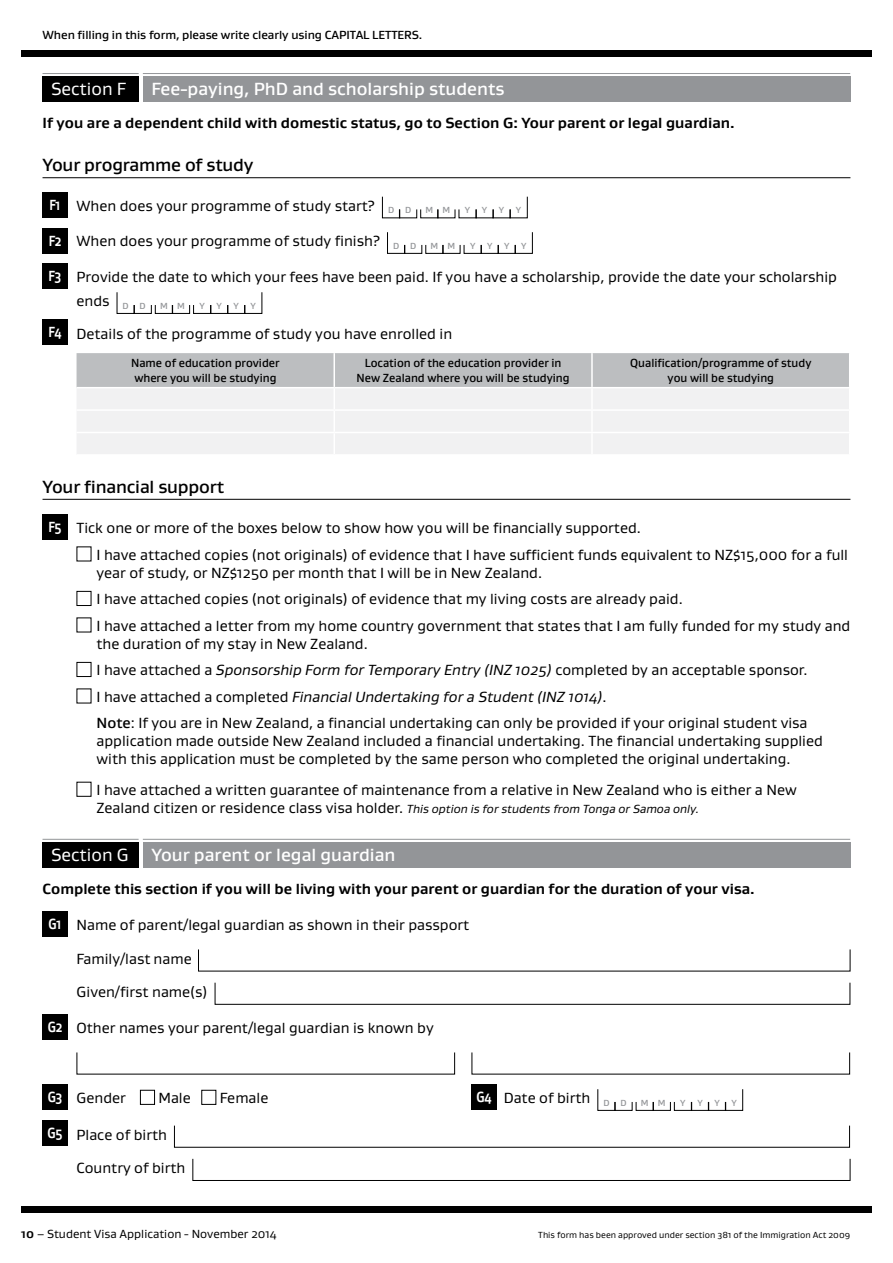
<style>
.page{position:relative;width:893px;height:1263px;background:#fff}
.page>*{position:absolute;margin:0;border:0;box-sizing:border-box;transform-origin:0 0}
.t1{font:500 18px "Gustan";color:#fff}
.t2{font:500 18px "Gustan";letter-spacing:-.01em;color:#000}
.t3{font:18px "Gustan";color:#fff}
.t4{font:15px/26.5px "Gustan";color:#000}
.t5{font:700 15px "Gustan";color:#000}
.t6{font:700 15px "Gustan";color:#fff;scale:.8 1}
.t7{font:500 12px/14.4px "Gustan";color:#000;text-align:center;scale:.95 1}
.t8{font:italic 12px "Gustan";color:#000}
.t9{font:500 12px "Gustan";color:#000}
.t10{font:12px "Gustan";color:#000}
.t11{font:9px "Gustan";color:#000}
.t12{font:500 9px "Gustan";color:#939598}
.s1{font-weight:700;color:#fff}
.s2{font-style:italic}
.s3{font-weight:500}
.s4{font-style:normal;font-size:15px}
.s5{font-weight:700}
</style>
<div class="page">
<div style="left:21px;top:50px;width:851px;height:7px;background:#000"></div>
<div style="left:21px;top:1206px;width:851px;height:7px;background:#000"></div>
<hr style="left:43px;top:177px;width:807px;height:1px;background:#000">
<hr style="left:43px;top:499px;width:807px;height:1px;background:#000">
<div style="left:43px;top:77px;width:96px;height:25px;background:#000"></div>
<hr style="left:43px;top:73px;width:96px;height:1px;background:#939598">
<div style="left:143px;top:77px;width:707px;height:25px;background:#939598"></div>
<hr style="left:143px;top:73px;width:707px;height:1px;background:#939598">
<div style="left:43px;top:193px;width:25px;height:25px;background:#000"></div>
<svg style="left:382px;top:196px;width:146px;height:23px"></svg>
<div style="left:43px;top:228px;width:25px;height:25px;background:#000"></div>
<svg style="left:387px;top:232px;width:146px;height:22px"></svg>
<div style="left:43px;top:264px;width:25px;height:25px;background:#000"></div>
<svg style="left:116px;top:292px;width:147px;height:22px"></svg>
<div style="left:43px;top:320px;width:25px;height:25px;background:#000"></div>
<svg style="left:77px;top:353px;width:772px;height:101px"></svg>
<div style="left:43px;top:514px;width:25px;height:25px;background:#000"></div>
<div style="left:77px;top:591px;width:14px;height:15px;border:1px solid #000"></div>
<div style="left:77px;top:662px;width:14px;height:15px;border:1px solid #000"></div>
<div style="left:77px;top:782px;width:14px;height:15px;border:1px solid #000"></div>
<div style="left:43px;top:842px;width:96px;height:25px;background:#000"></div>
<hr style="left:43px;top:839px;width:96px;height:1px;background:#939598">
<div style="left:143px;top:842px;width:707px;height:25px;background:#939598"></div>
<hr style="left:143px;top:839px;width:707px;height:1px;background:#939598">
<div style="left:43px;top:911px;width:25px;height:25px;background:#000"></div>
<svg style="left:198px;top:949px;width:653px;height:23px"></svg>
<svg style="left:214px;top:982px;width:637px;height:23px"></svg>
<div style="left:43px;top:1014px;width:25px;height:25px;background:#000"></div>
<svg style="left:76px;top:1052px;width:379px;height:23px"></svg>
<svg style="left:471px;top:1052px;width:379px;height:23px"></svg>
<div style="left:43px;top:1084px;width:25px;height:25px;background:#000"></div>
<div style="left:140px;top:1090px;width:15px;height:15px;border:1px solid #000"></div>
<div style="left:201px;top:1090px;width:15px;height:15px;border:1px solid #000"></div>
<div style="left:472px;top:1084px;width:25px;height:25px;background:#000"></div>
<svg style="left:597px;top:1089px;width:146px;height:22px"></svg>
<div style="left:43px;top:1121px;width:25px;height:25px;background:#000"></div>
<svg style="left:174px;top:1125px;width:676px;height:23px"></svg>
<svg style="left:192px;top:1158px;width:659px;height:23px"></svg>
<p class="t9" style="left:43px;top:27px;width:381px">When filling in this form, please write clearly using CAPITAL LETTERS.</p>
<p class="t3" style="left:51px;top:77px;width:77px">Section F</p>
<p class="t1" style="left:151px;top:77px;width:355px">Fee-paying, PhD and scholarship students</p>
<p class="t5" style="left:43px;top:113px;width:694px">If you are a dependent child with domestic status, go to Section G: Your parent or legal guardian.</p>
<p class="t2" style="left:43px;top:153px;width:213px">Your programme of study</p>
<p class="t4" style="left:50px;top:192px;width:363px"><span class="s1">F1</span> When does your programme of study start? <sub>D</sub> <sub>D</sub></p>
<p class="t12" style="left:425px;top:204px;width:26px">M M</p>
<p class="t12" style="left:465px;top:204px;width:7px">Y</p>
<p class="t12" style="left:482px;top:204px;width:7px">Y</p>
<p class="t12" style="left:499px;top:204px;width:7px">Y</p>
<p class="t12" style="left:516px;top:204px;width:7px">Y</p>
<p class="t4" style="left:49px;top:227px;width:369px"><span class="s1">F2</span> When does your programme of study finish? <sub>D</sub> <sub>D</sub></p>
<p class="t12" style="left:431px;top:240px;width:26px">M M</p>
<p class="t12" style="left:470px;top:240px;width:7px">Y</p>
<p class="t12" style="left:487px;top:240px;width:7px">Y</p>
<p class="t12" style="left:504px;top:240px;width:7px">Y</p>
<p class="t12" style="left:521px;top:240px;width:7px">Y</p>
<p class="t4" style="left:77px;top:264px;width:762px;line-height:24.6px;text-indent:-28px"><span class="s1">F3</span> Provide the date to which your fees have been paid. If you have a scholarship, provide the date your scholarship ends <sub>D</sub> <sub>D</sub></p>
<p class="t12" style="left:160px;top:300px;width:26px">M M</p>
<p class="t12" style="left:200px;top:300px;width:7px">Y</p>
<p class="t12" style="left:217px;top:300px;width:7px">Y</p>
<p class="t12" style="left:234px;top:300px;width:7px">Y</p>
<p class="t12" style="left:251px;top:300px;width:7px">Y</p>
<p class="t4" style="left:48px;top:320px;width:405px"><span class="s1">F4</span> Details of the programme of study you have enrolled in</p>
<p class="t7" style="left:131px;top:356px;width:158px;text-align:left">Name of education provider where you will be studying</p>
<p class="t7" style="left:357px;top:356px;width:226px">Location of the education provider in<br>New Zealand where you will be studying</p>
<p class="t7" style="left:630px;top:356px;width:192px">Qualification/programme of study you will be studying</p>
<p class="t2" style="left:43px;top:475px;width:183px">Your financial support</p>
<p class="t4" style="left:97px;top:514px;width:753px;text-indent:-48px"><span class="s1">F5</span> Tick one or more of the boxes below to show how you will be financially supported.<br>I have attached copies (not originals) of evidence that I have sufficient funds equivalent to NZ$15,000 for a full</p>
<p class="t4" style="left:97px;top:559px;width:755px">year of study, or NZ$1250 per month that I will be in New Zealand.<br>I have attached copies (not originals) of evidence that my living costs are already paid.<br>I have attached a letter from my home country government that states that I am fully funded for my study and</p>
<p class="t4" style="left:97px;top:630px;width:713px">the duration of my stay in New Zealand.<br>I have attached a <span class="s2">Sponsorship Form for Temporary Entry (INZ 1025)</span> completed by an acceptable sponsor.<br>I have attached a completed <span class="s2">Financial Undertaking for a Student (INZ 1014)</span>.<br><span class="s3">Note</span>: If you are in New Zealand, a financial undertaking can only be provided if your original student visa</p>
<p class="t4" style="left:97px;top:732px;width:728px;line-height:18px">application made outside New Zealand included a financial undertaking. The financial undertaking supplied with this application must be completed by the same person who completed the original undertaking.</p>
<p class="t4" style="left:97px;top:776px;width:702px">I have attached a written guarantee of maintenance from a relative in New Zealand who is either a New</p>
<p class="t8" style="left:97px;top:801px;width:604px"><span class="s4">Zealand citizen or residence class visa holder.</span> This option is for students from Tonga or Samoa only.</p>
<p class="t3" style="left:51px;top:843px;width:79px">Section G</p>
<p class="t1" style="left:151px;top:843px;width:246px">Your parent or legal guardian</p>
<p class="t5" style="left:43px;top:879px;width:714px">Complete this section if you will be living with your parent or guardian for the duration of your visa.</p>
<p class="t4" style="left:49px;top:911px;width:422px"><span class="s1">G1</span> Name of parent/legal guardian as shown in their passport</p>
<p class="t4" style="left:77px;top:945px;width:117px">Family/last name</p>
<p class="t4" style="left:77px;top:978px;width:133px">Given/first name(s)</p>
<p class="t4" style="left:48px;top:1015px;width:388px"><span class="s1">G2</span> Other names your parent/legal guardian is known by</p>
<p class="t4" style="left:48px;top:1084px;width:80px"><span class="s1">G3</span> Gender</p>
<p class="t4" style="left:158px;top:1084px;width:34px">Male</p>
<p class="t4" style="left:220px;top:1084px;width:50px">Female</p>
<p class="t6" style="left:477px;top:1087px;width:20px">G4</p>
<p class="t4" style="left:504px;top:1084px;width:124px">Date of birth <sub>D</sub> <sub>D</sub></p>
<p class="t12" style="left:641px;top:1097px;width:26px">M M</p>
<p class="t12" style="left:680px;top:1097px;width:7px">Y</p>
<p class="t12" style="left:697px;top:1097px;width:7px">Y</p>
<p class="t12" style="left:714px;top:1097px;width:7px">Y</p>
<p class="t12" style="left:731px;top:1097px;width:7px">Y</p>
<p class="t4" style="left:48px;top:1121px;width:121px"><span class="s1">G5</span> Place of birth</p>
<p class="t4" style="left:77px;top:1154px;width:110px">Country of birth</p>
<p class="t10" style="left:21px;top:1226px;width:257px"><span class="s5">10</span> – Student Visa Application - November 2014</p>
<p class="t11" style="left:538px;top:1229px;width:313px">This form has been approved under section 381 of the Immigration Act 2009</p>
</div>
